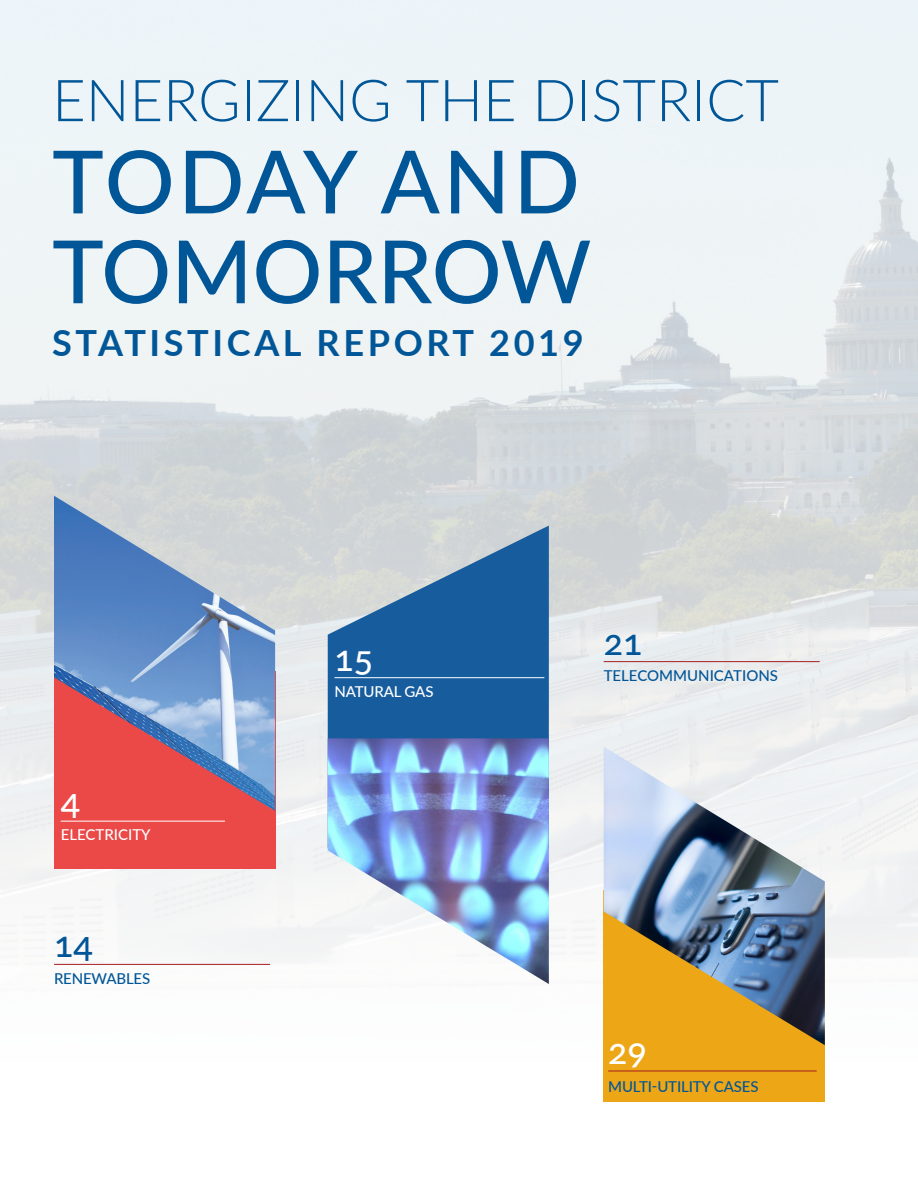
<style>
.page{position:relative;width:918px;height:1188px;background:#fff}
.page>*{position:absolute;margin:0;border:0;box-sizing:border-box;transform-origin:0 0}
.t1{font:500 87.15px/89.8px "Lato";color:#015698}
.t2{font:300 57.9px "Lato";color:#015698}
.t3{font:700 36.15px "Lato";letter-spacing:.1em;color:#015698}
.t4{font:500 36px "Lato";color:#fff}
.t5{font:500 36px "Lato";color:#015698}
.t6{font:500 15px "Lato";letter-spacing:-.01em;color:#015698}
.t7{font:500 15px "Lato";letter-spacing:-.005em;color:#fff}
</style>
<div class="page">
<img style="left:0;top:0;width:918px;height:1062px">
<hr style="left:604px;top:661px;width:216px;height:1px;background:#a51e22">
<div style="left:54px;top:672px;width:221px;height:197px;background:#eb4848"></div>
<hr style="left:61px;top:821px;width:164px;height:1px;background:#fff">
<hr style="left:54px;top:964px;width:216px;height:1px;background:#a51e22">
<img style="left:54px;top:496px;width:221px;height:315px">
<svg style="left:328px;top:526px;width:221px;height:212px;background:#477cac"></svg>
<img style="left:328px;top:738px;width:221px;height:246px">
<hr style="left:334px;top:677px;width:210px;height:1px;background:#fff">
<div style="left:604px;top:890px;width:221px;height:211px;background:#eda615"></div>
<img style="left:604px;top:747px;width:221px;height:298px">
<hr style="left:608px;top:1071px;width:209px;height:1px;background:#a51e22">
<p class="t2" style="left:52px;top:60px;width:728px">ENERGIZING THE DISTRICT</p>
<p class="t1" style="left:52px;top:133px;width:541px">TODAY AND<br>TOMORROW</p>
<p class="t3" style="left:52px;top:316px;width:533px">STATISTICAL REPORT 2019</p>
<p class="t4" style="left:61px;top:775px;width:21px">4</p>
<p class="t7" style="left:61px;top:824px;width:91px">ELECTRICITY</p>
<p class="t5" style="left:54px;top:918px;width:40px">14</p>
<p class="t6" style="left:54px;top:967px;width:98px">RENEWABLES</p>
<p class="t4" style="left:334px;top:632px;width:40px">15</p>
<p class="t7" style="left:334px;top:681px;width:101px">NATURAL GAS</p>
<p class="t5" style="left:604px;top:615px;width:40px">21</p>
<p class="t6" style="left:604px;top:664px;width:176px">TELECOMMUNICATIONS</p>
<p class="t4" style="left:608px;top:1025px;width:40px">29</p>
<p class="t6" style="left:608px;top:1076px;width:152px">MULTI-UTILITY CASES</p>
</div>
